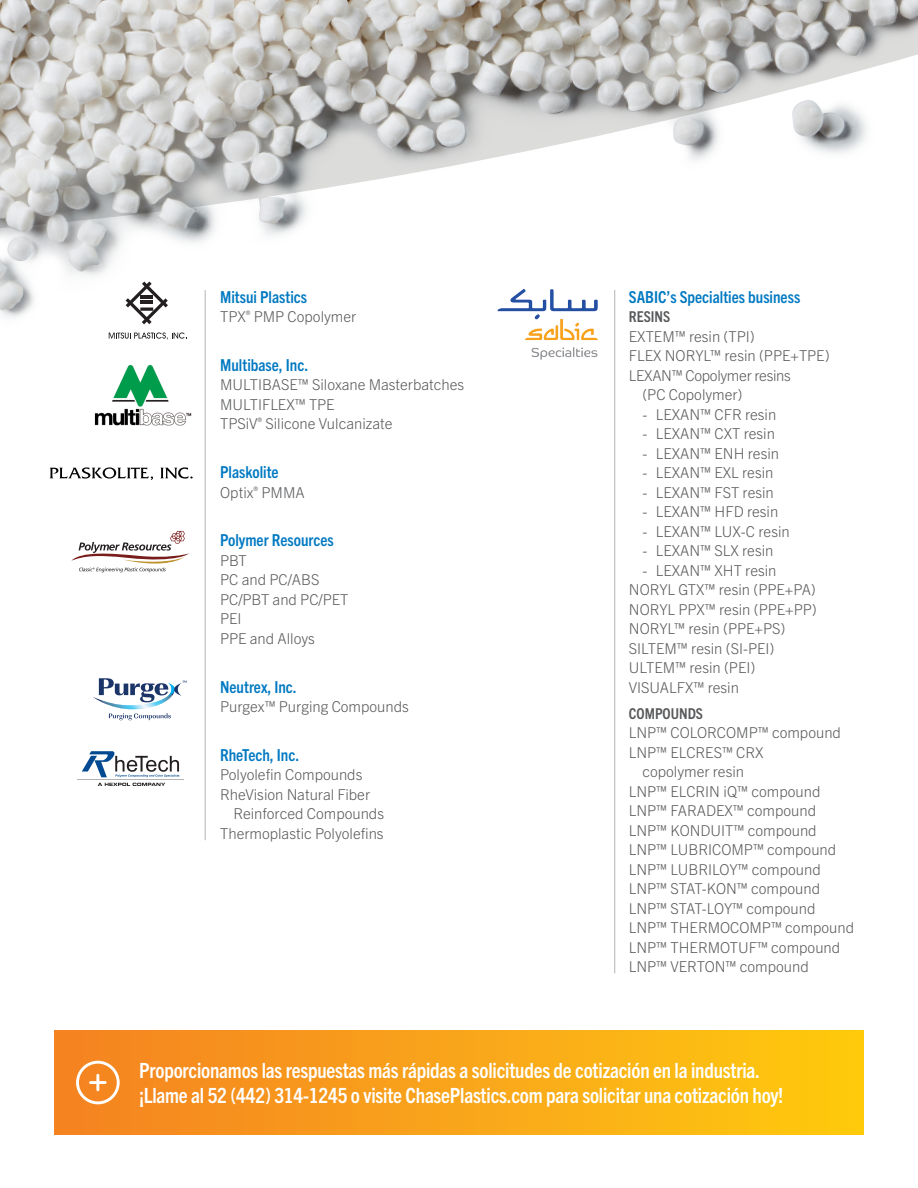
<style>
.page{position:relative;width:918px;height:1188px;background:#fff}
.page>*{position:absolute;margin:0;border:0;box-sizing:border-box;transform-origin:0 0}
.t1{font:700 condensed 21px/25.5px "Trade Gothic Next LT Pro";letter-spacing:-.01em;color:#fff}
.t2{font:700 condensed 16.5px "Trade Gothic Next LT Pro";color:#0079c2}
.t3{font:300 15px/19.5px "Trade Gothic Next LT Pro";color:#57585a}
.t4{font:300 15px "Trade Gothic Next LT Pro";letter-spacing:-.02em;color:#57585a}
.t5{font:700 condensed 15px "Trade Gothic Next LT Pro";color:#57585a}
</style>
<div class="page">
<div style="left:54px;top:1030px;width:810px;height:105px;background:linear-gradient(to right,#f48123,#feca0f)"></div>
<svg style="left:76px;top:1061px;width:44px;height:43px;background:#f79e4d"></svg>
<hr style="left:89px;top:1081px;width:18px;height:3px;background:#fff">
<hr style="left:96px;top:1074px;width:3px;height:17px;background:#fff">
<img style="left:0;top:243px;width:616px;height:254px">
<img style="left:0;top:0;width:918px;height:243px">
<hr style="left:614px;top:290px;width:1px;height:683px;background:#b2b4b2">
<hr style="left:205px;top:290px;width:1px;height:550px;background:#b2b4b2">
<svg style="left:109px;top:332px;width:78px;height:8px"></svg>
<svg style="left:126px;top:281px;width:42px;height:43px"></svg>
<svg style="left:50px;top:467px;width:103px;height:13px"></svg>
<svg style="left:160px;top:467px;width:33px;height:12px"></svg>
<svg style="left:93px;top:678px;width:93px;height:42px"></svg>
<svg style="left:71px;top:531px;width:119px;height:41px"></svg>
<svg style="left:82px;top:751px;width:97px;height:26px"></svg>
<svg style="left:98px;top:783px;width:67px;height:3px"></svg>
<hr style="left:77px;top:779px;width:106px;height:1px;background:#b2b3b7">
<img style="left:83px;top:353px;width:114px;height:84px">
<img style="left:480px;top:278px;width:134px;height:82px">
<p class="t2" style="left:220px;top:285px;width:89px">Mitsui Plastics</p>
<p class="t3" style="left:220px;top:306px;width:138px">TPX<sup>®</sup> PMP Copolymer</p>
<p class="t2" style="left:220px;top:354px;width:90px">Multibase, Inc.</p>
<p class="t3" style="left:220px;top:374px;width:246px">MULTIBASE™ Siloxane Masterbatches<br>MULTIFLEX™ TPE<br>TPSiV<sup>®</sup> Silicone Vulcanizate</p>
<p class="t2" style="left:220px;top:461px;width:60px">Plaskolite</p>
<p class="t3" style="left:220px;top:482px;width:86px">Optix<sup>®</sup> PMMA</p>
<p class="t2" style="left:220px;top:529px;width:115px">Polymer Resources</p>
<p class="t3" style="left:220px;top:550px;width:130px">PBT<br>PC and PC/ABS<br>PC/PBT and PC/PET<br>PEI<br>PPE and Alloys</p>
<p class="t2" style="left:220px;top:675px;width:78px">Neutrex, Inc.</p>
<p class="t3" style="left:220px;top:696px;width:190px">Purgex™ Purging Compounds</p>
<p class="t2" style="left:220px;top:744px;width:81px">RheTech, Inc.</p>
<p class="t3" style="left:220px;top:764px;width:144px">Polyolefin Compounds</p>
<p class="t3" style="left:220px;top:784px;width:152px">RheVision Natural Fiber</p>
<p class="t3" style="left:234px;top:803px;width:152px">Reinforced Compounds</p>
<p class="t3" style="left:220px;top:823px;width:165px">Thermoplastic Polyolefins</p>
<p class="t2" style="left:629px;top:285px;width:173px">SABIC’s Specialties business</p>
<p class="t5" style="left:629px;top:307px;width:43px">RESINS</p>
<p class="t3" style="left:629px;top:326px;width:127px">EXTEM™ resin (TPI)</p>
<p class="t3" style="left:629px;top:345px;width:202px">FLEX NORYL™ resin (PPE+TPE)</p>
<p class="t4" style="left:629px;top:365px;width:164px">LEXAN™ Copolymer resins</p>
<p class="t3" style="left:642px;top:384px;width:102px">(PC Copolymer)</p>
<p class="t3" style="left:642px;top:404px;width:135px">- LEXAN™ CFR resin</p>
<p class="t3" style="left:642px;top:423px;width:134px">- LEXAN™ CXT resin</p>
<p class="t3" style="left:642px;top:443px;width:138px">- LEXAN™ ENH resin</p>
<p class="t3" style="left:642px;top:462px;width:133px">- LEXAN™ EXL resin</p>
<p class="t3" style="left:642px;top:482px;width:133px">- LEXAN™ FST resin</p>
<p class="t3" style="left:642px;top:501px;width:137px">- LEXAN™ HFD resin</p>
<p class="t3" style="left:642px;top:521px;width:149px">- LEXAN™ LUX-C resin</p>
<p class="t3" style="left:642px;top:540px;width:132px">- LEXAN™ SLX resin</p>
<p class="t3" style="left:629px;top:560px;width:189px;text-indent:14px">- LEXAN™ XHT resin<br>NORYL GTX™ resin (PPE+PA)<br>NORYL PPX™ resin (PPE+PP)<br>NORYL™ resin (PPE+PS)<br>SILTEM™ resin (SI-PEI)<br>ULTEM™ resin (PEI)<br>VISUALFX™ resin</p>
<p class="t5" style="left:629px;top:703px;width:76px">COMPOUNDS</p>
<p class="t3" style="left:629px;top:722px;width:214px">LNP™ COLORCOMP™ compound</p>
<p class="t3" style="left:629px;top:742px;width:136px">LNP™ ELCRES™ CRX</p>
<p class="t3" style="left:642px;top:761px;width:103px">copolymer resin</p>
<p class="t3" style="left:629px;top:781px;width:193px">LNP™ ELCRIN iQ™ compound</p>
<p class="t3" style="left:629px;top:800px;width:189px">LNP™ FARADEX™ compound</p>
<p class="t3" style="left:629px;top:820px;width:189px">LNP™ KONDUIT™ compound</p>
<p class="t3" style="left:629px;top:839px;width:209px">LNP™ LUBRICOMP™ compound</p>
<p class="t3" style="left:629px;top:859px;width:193px">LNP™ LUBRILOY™ compound</p>
<p class="t3" style="left:629px;top:878px;width:193px">LNP™ STAT-KON™ compound</p>
<p class="t3" style="left:629px;top:898px;width:188px">LNP™ STAT-LOY™ compound</p>
<p class="t3" style="left:629px;top:917px;width:227px">LNP™ THERMOCOMP™ compound</p>
<p class="t3" style="left:629px;top:937px;width:213px">LNP™ THERMOTUF™ compound</p>
<p class="t3" style="left:629px;top:956px;width:181px">LNP™ VERTON™ compound</p>
<h1 class="t1" style="left:139px;top:1056px;width:646px">Proporcionamos las respuestas más rápidas a solicitudes de cotización en la industria. ¡Llame al 52 (442) 314-1245 o visite ChasePlastics.com para solicitar una cotización hoy!</h1>
</div>
